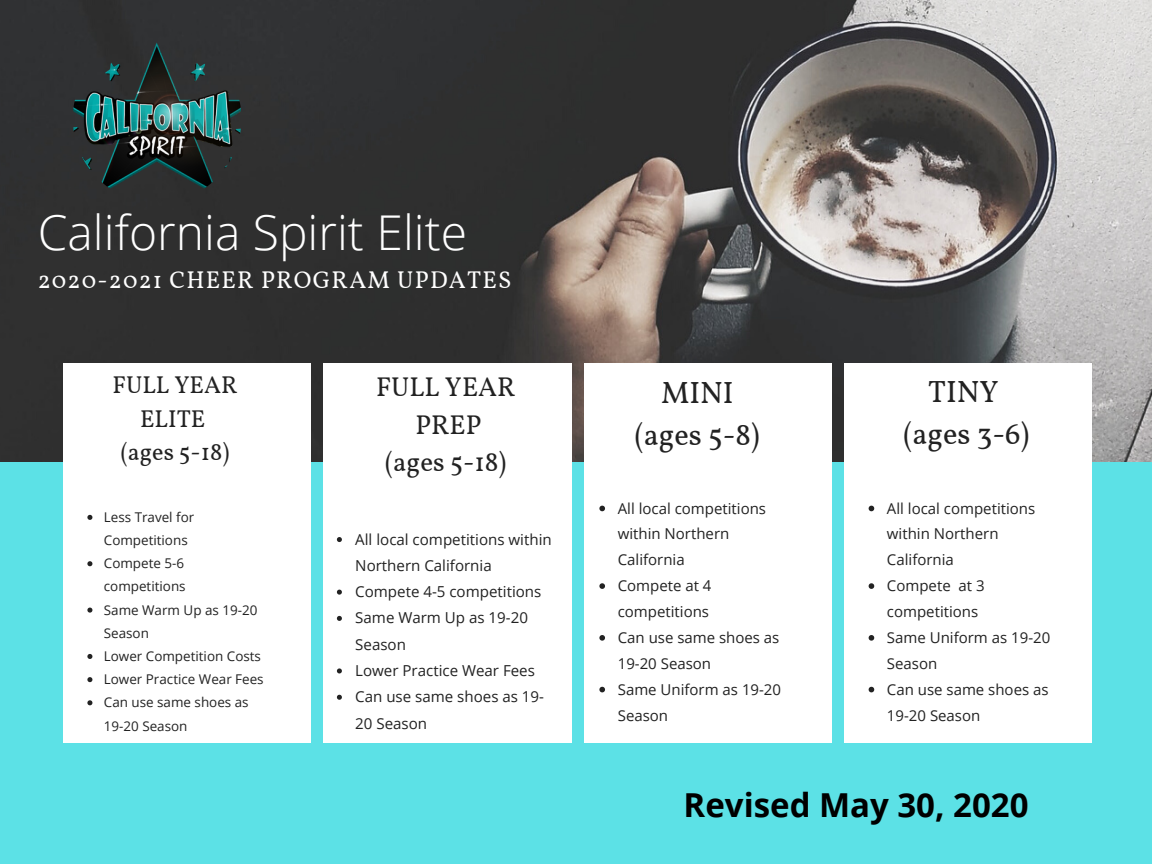
<style>
.page{position:relative;width:1152px;height:864px;background:#5ce1e6}
.page>*{position:absolute;margin:0;border:0;box-sizing:border-box;transform-origin:0 0}
.t1{font:300 48px "Open Sans";color:#fff}
.t2{font:700 33px "Open Sans";color:#000}
.t3{font:30.45px/41.7px "Vollkorn";color:#222;text-align:center}
.t4{font:27px/37.5px "Vollkorn";color:#222;text-align:center}
.t5{font:24.15px "Vollkorn";letter-spacing:.05em;color:#fff}
.t6{font:24.15px/33.3px "Vollkorn";color:#222;text-align:center}
.t7{font:15.15px/26.2px "Open Sans";color:#222}
.t8{font:15px/25.8px "Open Sans";color:#222}
.t9{font:13.5px/23.2px "Open Sans";color:#222}
</style>
<div class="page">
<img style="left:0;top:0;width:1152px;height:462px">
<div style="left:63px;top:363px;width:248px;height:379px;background:#fff"></div>
<div style="left:324px;top:363px;width:247px;height:379px;background:#fff"></div>
<div style="left:584px;top:363px;width:248px;height:379px;background:#fff"></div>
<div style="left:844px;top:363px;width:248px;height:379px;background:#fff"></div>
<img style="left:73px;top:34px;width:168px;height:169px;border-radius:50%">
<svg style="left:87px;top:515px;width:5px;height:5px"></svg>
<svg style="left:87px;top:561px;width:5px;height:5px"></svg>
<svg style="left:87px;top:608px;width:5px;height:5px"></svg>
<svg style="left:87px;top:654px;width:5px;height:5px"></svg>
<svg style="left:87px;top:677px;width:5px;height:5px"></svg>
<svg style="left:87px;top:700px;width:5px;height:5px"></svg>
<svg style="left:337px;top:537px;width:5px;height:5px"></svg>
<svg style="left:337px;top:590px;width:5px;height:5px"></svg>
<svg style="left:337px;top:616px;width:5px;height:5px"></svg>
<svg style="left:337px;top:668px;width:5px;height:5px"></svg>
<svg style="left:337px;top:695px;width:5px;height:5px"></svg>
<svg style="left:599px;top:506px;width:6px;height:5px"></svg>
<svg style="left:599px;top:583px;width:6px;height:6px"></svg>
<svg style="left:599px;top:635px;width:6px;height:6px"></svg>
<svg style="left:599px;top:687px;width:6px;height:5px"></svg>
<svg style="left:869px;top:506px;width:5px;height:5px"></svg>
<svg style="left:869px;top:583px;width:5px;height:6px"></svg>
<svg style="left:869px;top:635px;width:5px;height:6px"></svg>
<svg style="left:869px;top:687px;width:5px;height:5px"></svg>
<h1 class="t1" style="left:38px;top:199px;width:431px">California Spirit Elite</h1>
<h3 class="t5" style="left:38px;top:265px;width:475px">2020-2021 CHEER PROGRAM UPDATES</h3>
<h3 class="t6" style="left:113px;top:371px;width:127px">FULL YEAR<br>ELITE<br>(ages 5-18)</h3>
<p class="t9" style="left:104px;top:505px;width:161px">Less Travel for<br>Competitions<br>Compete 5-6 competitions<br>Same Warm Up as 19-20<br>Season<br>Lower Competition Costs<br>Lower Practice Wear Fees<br>Can use same shoes as<br>19-20 Season</p>
<h3 class="t4" style="left:376px;top:370px;width:141px">FULL YEAR<br>PREP<br>(ages 5-18)</h3>
<p class="t7" style="left:355px;top:526px;width:198px">All local competitions within<br>Northern California<br>Compete 4-5 competitions<br>Same Warm Up as 19-20<br>Season<br>Lower Practice Wear Fees<br>Can use same shoes as 19-<br>20 Season</p>
<h3 class="t3" style="left:635px;top:375px;width:126px">MINI (ages 5-8)</h3>
<p class="t8" style="left:618px;top:495px;width:165px">All local competitions within Northern<br>California<br>Compete at 4 competitions<br>Can use same shoes as<br>19-20 Season<br>Same Uniform as 19-20<br>Season</p>
<h3 class="t3" style="left:904px;top:373px;width:127px">TINY (ages 3-6)</h3>
<p class="t8" style="left:887px;top:495px;width:165px">All local competitions within Northern<br>California<br>Compete at 3 competitions<br>Same Uniform as 19-20<br>Season<br>Can use same shoes as<br>19-20 Season</p>
<h2 class="t2" style="left:684px;top:782px;width:346px">Revised May 30, 2020</h2>
</div>
